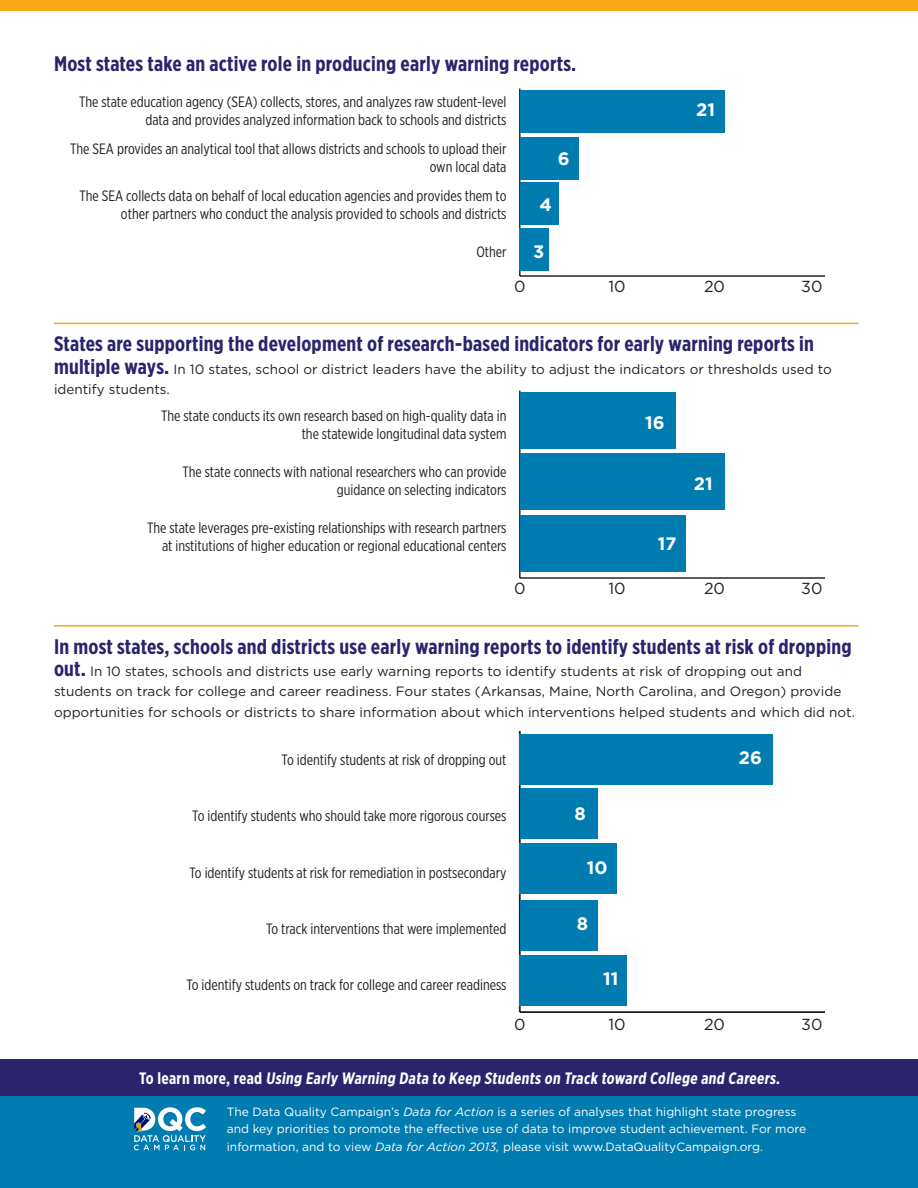
<style>
.page{position:relative;width:918px;height:1188px;background:#fff}
.page>*{position:absolute;margin:0;border:0;box-sizing:border-box;transform-origin:0 0}
.Subhead{font:700 21px "Gotham X Narrow";letter-spacing:.01em;color:#2b246c}
.t1{font:700 18px "Gotham";color:#fff}
.sidebar{font:700 16.5px "Gotham X Narrow";color:#fff}
.t2{font:16.05px "Gotham";color:#231f20}
.t3{font:15px/18px "Gotham X Narrow";color:#231f20;text-align:right}
.Subhead-2{font:13.5px/20.2px "Gotham";color:#231f20}
.t4{font:12px/17.4px "Gotham";color:#fff}
.s1{font-family:"Gotham X Narrow";font-weight:700;font-size:21px;color:#2b246c}
.s2{font-style:italic}
</style>
<div class="page">
<div style="left:0;top:1059px;width:918px;height:47px;background:#2b246c"></div>
<div style="left:0;top:0;width:918px;height:11px;background:#f8a61a"></div>
<div style="left:0;top:1097px;width:918px;height:91px;background:#007cb1"></div>
<svg style="left:134px;top:1107px;width:72px;height:43px"></svg>
<hr style="left:520px;top:275px;width:304px;height:2px;background:#231f20">
<hr style="left:519px;top:89px;width:2px;height:187px;background:#231f20">
<div style="left:520px;top:229px;width:29px;height:42px;background:#007cb1"></div>
<div style="left:520px;top:183px;width:39px;height:42px;background:#007cb1"></div>
<div style="left:520px;top:137px;width:58px;height:42px;background:#007cb1"></div>
<div style="left:520px;top:91px;width:204px;height:42px;background:#007cb1"></div>
<hr style="left:520px;top:577px;width:304px;height:2px;background:#231f20">
<hr style="left:519px;top:391px;width:2px;height:187px;background:#231f20">
<div style="left:520px;top:515px;width:165px;height:57px;background:#007cb1"></div>
<div style="left:520px;top:453px;width:204px;height:56px;background:#007cb1"></div>
<div style="left:520px;top:393px;width:156px;height:56px;background:#007cb1"></div>
<hr style="left:520px;top:1011px;width:304px;height:2px;background:#231f20">
<hr style="left:519px;top:731px;width:2px;height:281px;background:#231f20">
<div style="left:520px;top:955px;width:107px;height:50px;background:#007cb1"></div>
<div style="left:520px;top:900px;width:78px;height:50px;background:#007cb1"></div>
<div style="left:520px;top:843px;width:97px;height:51px;background:#007cb1"></div>
<div style="left:520px;top:788px;width:78px;height:51px;background:#007cb1"></div>
<div style="left:520px;top:734px;width:253px;height:51px;background:#007cb1"></div>
<hr style="left:54px;top:323px;width:805px;height:1px;background:#f8a61a">
<hr style="left:54px;top:625px;width:805px;height:2px;background:#f8a61a">
<p class="Subhead" style="left:54px;top:50px;width:524px">Most states take an active role in producing early warning reports.</p>
<p class="t3" style="left:79px;top:93px;width:429px">The state education agency (SEA) collects, stores, and analyzes raw student-level data and provides analyzed information back to schools and districts</p>
<p class="t3" style="left:70px;top:140px;width:438px">The SEA provides an analytical tool that allows districts and schools to upload their own local data</p>
<p class="t3" style="left:79px;top:186px;width:429px">The SEA collects data on behalf of local education agencies and provides them to other partners who conduct the analysis provided to schools and districts</p>
<p class="t3" style="left:476px;top:243px;width:32px">Other</p>
<p class="t1" style="left:558px;top:147px;width:13px">6</p>
<p class="t1" style="left:539px;top:193px;width:14px">4</p>
<p class="t1" style="left:533px;top:240px;width:13px">3</p>
<p class="t1" style="left:696px;top:98px;width:20px">21</p>
<p class="t2" style="left:514px;top:276px;width:13px">0</p>
<p class="t2" style="left:609px;top:276px;width:19px">10</p>
<p class="t2" style="left:704px;top:276px;width:23px">20</p>
<p class="t2" style="left:801px;top:276px;width:23px">30</p>
<p class="Subhead" style="left:54px;top:331px;width:761px">States are supporting the development of research-based indicators for early warning reports in</p>
<p class="Subhead-2" style="left:54px;top:358px;width:779px"><span class="s1">multiple ways.</span> In 10 states, school or district leaders have the ability to adjust the indicators or thresholds used to identify students.</p>
<p class="t3" style="left:161px;top:406px;width:347px">The state conducts its own research based on high-quality data in the statewide longitudinal data system</p>
<p class="t3" style="left:182px;top:462px;width:326px">The state connects with national researchers who can provide guidance on selecting indicators</p>
<p class="t3" style="left:147px;top:519px;width:361px">The state leverages pre-existing relationships with research partners at institutions of higher education or regional educational centers</p>
<p class="t1" style="left:645px;top:410px;width:21px">16</p>
<p class="t1" style="left:658px;top:531px;width:20px">17</p>
<p class="t1" style="left:694px;top:472px;width:20px">21</p>
<p class="t2" style="left:514px;top:578px;width:13px">0</p>
<p class="t2" style="left:609px;top:578px;width:19px">10</p>
<p class="t2" style="left:704px;top:578px;width:23px">20</p>
<p class="t2" style="left:801px;top:578px;width:23px">30</p>
<p class="Subhead" style="left:54px;top:633px;width:799px">In most states, schools and districts use early warning reports to identify students at risk of dropping</p>
<p class="Subhead-2" style="left:54px;top:661px;width:803px"><span class="s1">out.</span> In 10 states, schools and districts use early warning reports to identify students at risk of dropping out and students on track for college and career readiness. Four states (Arkansas, Maine, North Carolina, and Oregon) provide opportunities for schools or districts to share information about which interventions helped students and which did not.</p>
<p class="t3" style="left:282px;top:750px;width:226px">To identify students at risk of dropping out</p>
<p class="t1" style="left:739px;top:745px;width:25px">26</p>
<p class="t3" style="left:192px;top:807px;width:316px">To identify students who should take more rigorous courses</p>
<p class="t1" style="left:575px;top:802px;width:13px">8</p>
<p class="t3" style="left:189px;top:863px;width:319px">To identify students at risk for remediation in postsecondary</p>
<p class="t1" style="left:587px;top:856px;width:22px">10</p>
<p class="t3" style="left:266px;top:919px;width:242px">To track interventions that were implemented</p>
<p class="t1" style="left:577px;top:912px;width:13px">8</p>
<p class="t3" style="left:186px;top:976px;width:322px">To identify students on track for college and career readiness</p>
<p class="t1" style="left:603px;top:967px;width:17px">11</p>
<p class="t2" style="left:514px;top:1014px;width:13px">0</p>
<p class="t2" style="left:609px;top:1014px;width:19px">10</p>
<p class="t2" style="left:704px;top:1014px;width:23px">20</p>
<p class="t2" style="left:801px;top:1014px;width:23px">30</p>
<p class="sidebar" style="left:139px;top:1068px;width:645px">To l e a r n m o r e , r e a d Using Early Warning Data to Keep Students on Track toward College and Careers.</p>
<p class="t4" style="left:227px;top:1103px;width:581px">The Data Quality Campaign’s <span class="s2">Data for Action</span> is a series of analyses that highlight state progress and key priorities to promote the effective use of data to improve student achievement. For more information, and to view <span class="s2">Data for Action 2013,</span> please visit www.DataQualityCampaign.org.</p>
</div>
